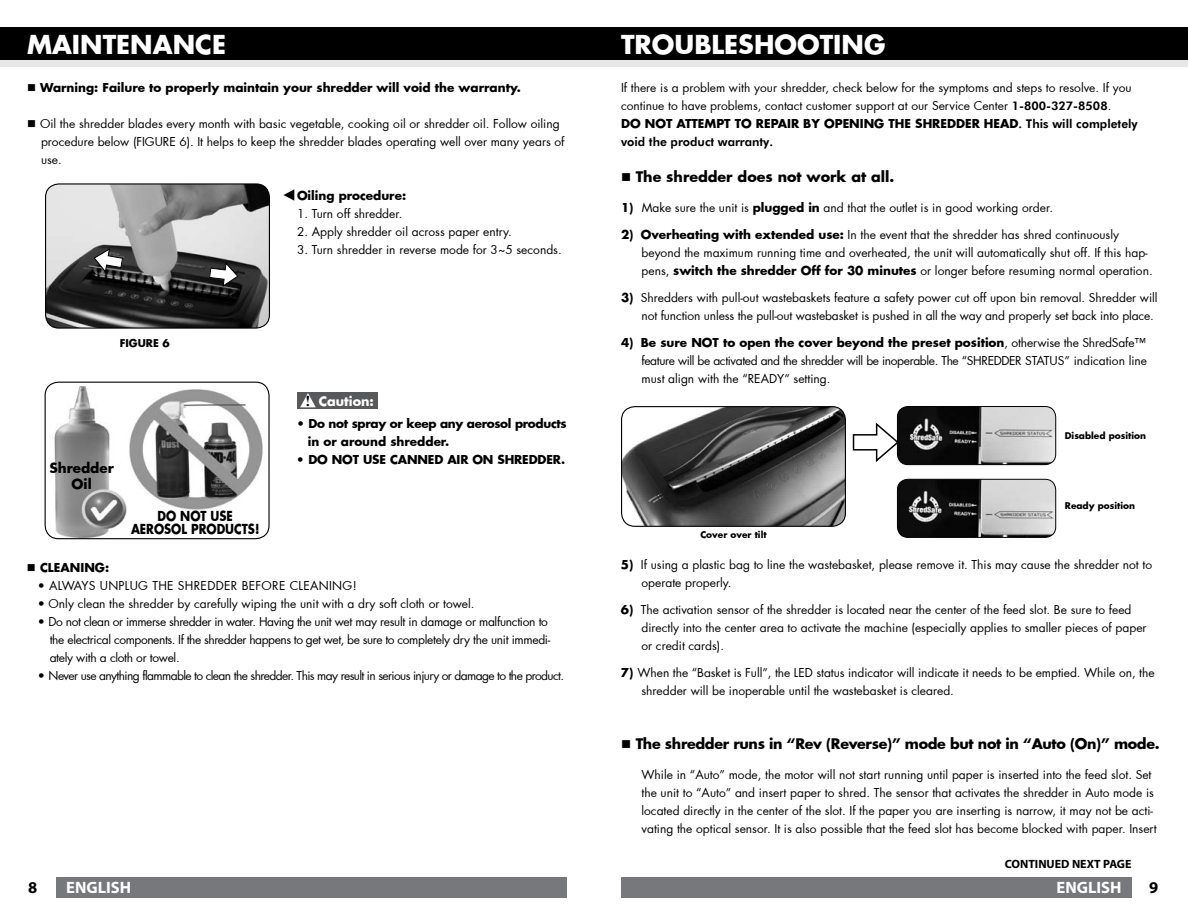
<style>
.page{position:relative;width:1188px;height:918px;background:#fff}
.page>*{position:absolute;margin:0;border:0;box-sizing:border-box;transform-origin:0 0}
.t1{font:700 25.5px "Futura";color:#fff}
.t2{font:700 16.5px "Myriad Pro";color:#fff}
.t3{font:700 16.5px "Myriad Pro";color:#000}
.t4{font:700 14.25px "Futura";letter-spacing:-.025em;color:#000}
.t5{font:700 14.25px "Futura";color:#000}
.t6{font:700 13.5px/13.5px "Futura";color:#000;text-align:center;scale:.85 1}
.t7{font:700 13.5px/16.2px "Futura";color:#000;text-align:center}
.t8{font:700 12.75px "Futura";color:#fff}
.t9{font:12px/18px "Futura";color:#000}
.t10{font:12px/18px "Futura";letter-spacing:-.025em;color:#000}
.t11{font:700 12px "Futura";color:#000}
.t12{font:12px "Futura";letter-spacing:-.05em;color:#000}
.t13{font:700 12px/18px "Futura";letter-spacing:-.025em;color:#000}
.t14{font:12px "Futura";letter-spacing:.025em;color:#000}
.t15{font:800 12px "Futura BT";color:#000}
.t16{font:700 12px "Myriad Pro";color:#000}
.t17{font:700 10.5px "Futura";color:#000}
.t18{font:700 9px "Futura";color:#000}
.s1{font-family:"Times New Roman";font-size:15px;color:#000}
.s2{font-weight:400}
.s3{font-family:"Futura BT";font-weight:800}
.s4{font-weight:700}
</style>
<div class="page">
<div style="left:56px;top:877px;width:511px;height:21px;background:#77787b"></div>
<div style="left:621px;top:877px;width:511px;height:21px;background:#77787b"></div>
<div style="left:594px;top:34px;width:594px;height:33px;background:#e6e7e8"></div>
<div style="left:594px;top:27px;width:594px;height:32px;background:#000"></div>
<div style="left:0;top:34px;width:594px;height:33px;background:#e6e7e8"></div>
<div style="left:0;top:27px;width:594px;height:32px;background:#000"></div>
<svg style="left:284px;top:189px;width:10px;height:12px"></svg>
<img style="left:897px;top:479px;width:159px;height:58px">
<div style="left:897px;top:479px;width:159px;height:59px;border:1px solid #000;border-radius:11px"></div>
<img style="left:897px;top:407px;width:159px;height:58px">
<div style="left:897px;top:406px;width:159px;height:59px;border:1px solid #000;border-radius:11px"></div>
<img style="left:622px;top:407px;width:223px;height:119px">
<div style="left:621px;top:406px;width:225px;height:121px;border:1px solid #000;border-radius:13px"></div>
<svg style="left:853px;top:423px;width:46px;height:39px"></svg>
<img style="left:47px;top:185px;width:221px;height:142px">
<div style="left:45px;top:183px;width:225px;height:146px;border:1px solid #000;border-radius:13px"></div>
<svg style="left:209px;top:261px;width:30px;height:27px"></svg>
<svg style="left:93px;top:247px;width:31px;height:27px"></svg>
<img style="left:45px;top:382px;width:223px;height:157px">
<div style="left:45px;top:382px;width:225px;height:157px;border:1px solid #000;border-radius:13px"></div>
<div style="left:297px;top:392px;width:80px;height:17px;background:#58595b"></div>
<svg style="left:300px;top:393px;width:16px;height:14px"></svg>
<h1 class="t1" style="left:27px;top:26px;width:201px">MAINTENANCE</h1>
<p class="t11" style="left:27px;top:79px;width:495px">■ Warning: Failure to properly maintain your shredder will void the warranty.</p>
<p class="t9" style="left:41px;top:115px;width:525px;text-indent:-14px">■ Oil the shredder blades every month with basic vegetable, cooking oil or shredder oil. Follow oiling procedure below (FIGURE 6). It helps to keep the shredder blades operating well over many years of use.</p>
<p class="t11" style="left:297px;top:187px;width:111px">Oiling procedure:</p>
<p class="t9" style="left:297px;top:205px;width:107px">1. Turn off shredder.</p>
<p class="t9" style="left:297px;top:223px;width:216px">2. Apply shredder oil across paper entry.</p>
<p class="t9" style="left:297px;top:241px;width:266px">3. Turn shredder in reverse mode for 3~5 seconds.</p>
<p class="t17" style="left:120px;top:335px;width:51px">FIGURE 6</p>
<p class="t7" style="left:50px;top:459px;width:66px">Shredder<br>Oil</p>
<p class="t6" style="left:131px;top:509px;width:153px">DO NOT USE<br>AEROSOL PRODUCTS!</p>
<p class="t8" style="left:306px;top:392px;width:70px"><span class="s1">!</span> Caution:</p>
<p class="t13" style="left:308px;top:414px;width:260px;text-indent:-11px"><span class="s2">•</span> Do not spray or keep any aerosol products in or around shredder.</p>
<p class="t11" style="left:297px;top:451px;width:270px"><span class="s2">•</span> DO NOT USE CANNED AIR ON SHREDDER.</p>
<p class="t11" style="left:27px;top:559px;width:84px">■ CLEANING:</p>
<p class="t14" style="left:38px;top:577px;width:321px">• ALWAYS UNPLUG THE SHREDDER BEFORE CLEANING!</p>
<p class="t9" style="left:38px;top:595px;width:438px">• Only clean the shredder by carefully wiping the unit with a dry soft cloth or towel.</p>
<p class="t10" style="left:50px;top:613px;width:502px;text-indent:-12px">• Do not clean or immerse shredder in water. Having the unit wet may result in damage or malfunction to the electrical components. If the shredder happens to get wet, be sure to completely dry the unit immedi&shy;ately with a cloth or towel.</p>
<p class="t12" style="left:38px;top:667px;width:528px">• Never use anything flammable to clean the shredder. This may result in serious injury or damage to the product.</p>
<h1 class="t1" style="left:621px;top:26px;width:266px">TROUBLESHOOTING</h1>
<p class="t9" style="left:621px;top:78px;width:518px">If there is a problem with your shredder, check below for the symptoms and steps to resolve. If you continue to have problems, contact customer support at our Service Center <span class="s3">1-800-327-8508</span>.<br><span class="s4">DO NOT ATTEMPT TO REPAIR BY OPENING THE SHREDDER HEAD</span><span class="s3">. This will completely</span></p>
<p class="t15" style="left:621px;top:134px;width:154px">void the product warranty.</p>
<p class="t5" style="left:621px;top:166px;width:275px">■ The shredder does not work at all.</p>
<p class="t9" style="left:621px;top:198px;width:434px"><span class="s4">1)</span> Make sure the unit is <span class="s4">plugged in</span> and that the outlet is in good working order.</p>
<p class="t9" style="left:642px;top:225px;width:513px;text-indent:-21px"><span class="s4">2) Overheating with extended use:</span> In the event that the shredder has shred continuously beyond the maximum running time and overheated, the unit will automatically shut off. If this hap&shy;pens, <span class="s4">switch the shredder Off for 30 minutes</span> or longer before resuming normal operation.</p>
<p class="t9" style="left:642px;top:288px;width:518px;text-indent:-21px"><span class="s4">3)</span> Shredders with pull-out wastebaskets feature a safety power cut off upon bin removal. Shredder will not function unless the pull-out wastebasket is pushed in all the way and properly set back into place.</p>
<p class="t9" style="left:642px;top:333px;width:507px;text-align:justify;text-indent:-21px"><span class="s4">4) Be sure NOT to open the cover beyond the preset position</span>, otherwise the ShredSafe™ feature will be activated and the shredder will be inoperable. The “SHREDDER STATUS” indication line must align with the “READY” setting.</p>
<p class="t18" style="left:1065px;top:429px;width:83px">Disabled position</p>
<p class="t18" style="left:700px;top:529px;width:68px">Cover over tilt</p>
<p class="t18" style="left:1065px;top:500px;width:72px">Ready position</p>
<p class="t9" style="left:642px;top:555px;width:512px;text-indent:-21px"><span class="s4">5)</span> If using a plastic bag to line the wastebasket, please remove it. This may cause the shredder not to operate properly.</p>
<p class="t9" style="left:642px;top:600px;width:507px;text-indent:-21px"><span class="s4">6)</span> The activation sensor of the shredder is located near the center of the feed slot. Be sure to feed directly into the center area to activate the machine (especially applies to smaller pieces of paper or credit cards).</p>
<p class="t9" style="left:642px;top:663px;width:515px;text-indent:-21px"><span class="s4">7)</span> When the “Basket is Full”, the LED status indicator will indicate it needs to be emptied. While on, the shredder will be inoperable until the wastebasket is cleared.</p>
<p class="t4" style="left:621px;top:733px;width:540px">■ The shredder runs in “Rev (Reverse)” mode but not in “Auto (On)” mode.</p>
<p class="t9" style="left:642px;top:765px;width:517px">While in “Auto” mode, the motor will not start running until paper is inserted into the feed slot. Set the unit to “Auto” and insert paper to shred. The sensor that activates the shredder in Auto mode is located directly in the center of the slot. If the paper you are inserting is narrow, it may not be acti&shy;vating the optical sensor. It is also possible that the feed slot has become blocked with paper. Insert</p>
<p class="t16" style="left:1005px;top:856px;width:128px">CONTINUED NEXT PAGE</p>
<h2 class="t3" style="left:28px;top:876px;width:11px">8</h2>
<h2 class="t2" style="left:66px;top:876px;width:66px">ENGLISH</h2>
<h2 class="t2" style="left:1057px;top:876px;width:66px">ENGLISH</h2>
<h2 class="t3" style="left:1149px;top:876px;width:11px">9</h2>
</div>
